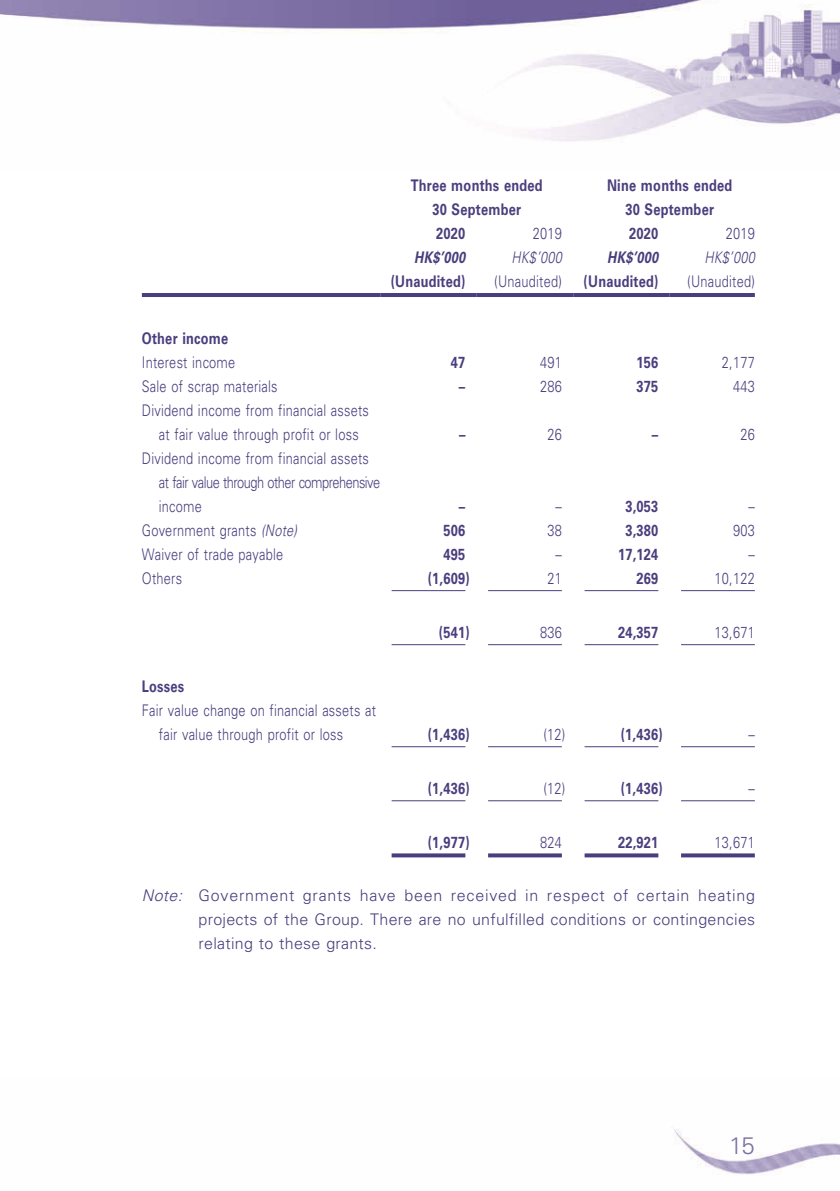
<style>
.page{position:relative;width:840px;height:1191px;background:#fff}
.page>*{position:absolute;margin:0;border:0;box-sizing:border-box;transform-origin:0 0}
.t1{font:300 24px "Univers LT Std";color:#7e72a2}
.t2{font:300 16px/24px "Univers LT Std";letter-spacing:.015em;color:#4b3e7e;scale:.8 1}
.t3{font:700 16px/24px "Univers LT Std";letter-spacing:.015em;color:#4b3e7e;text-align:center;scale:.8 1}
.t4{font:300 16px/24px "Univers LT Std";letter-spacing:.015em;color:#4b3e7e;text-align:justify}
.t5{font:italic 700 16px "Univers LT Std";letter-spacing:.015em;color:#4b3e7e;scale:.8 1}
.t6{font:italic 300 16px "Univers LT Std";letter-spacing:.015em;color:#4b3e7e;scale:.8 1}
.s1{font-style:italic}
</style>
<div class="page">
<img style="left:674px;top:1129px;width:165px;height:46px">
<img style="left:0;top:0;width:839px;height:142px">
<hr style="left:142px;top:293px;width:238px;height:4px;background:#4b3e7e">
<hr style="left:380px;top:293px;width:96px;height:4px;background:#4b3e7e">
<hr style="left:476px;top:293px;width:97px;height:4px;background:#4b3e7e">
<hr style="left:573px;top:293px;width:96px;height:4px;background:#4b3e7e">
<hr style="left:669px;top:293px;width:85px;height:4px;background:#4b3e7e">
<hr style="left:391px;top:590px;width:74px;height:1px;background:#4b3e7e">
<hr style="left:488px;top:590px;width:73px;height:1px;background:#4b3e7e">
<hr style="left:584px;top:590px;width:74px;height:1px;background:#4b3e7e">
<hr style="left:680px;top:590px;width:74px;height:1px;background:#4b3e7e">
<hr style="left:391px;top:644px;width:74px;height:1px;background:#4b3e7e">
<hr style="left:488px;top:644px;width:73px;height:1px;background:#4b3e7e">
<hr style="left:584px;top:644px;width:74px;height:1px;background:#4b3e7e">
<hr style="left:680px;top:644px;width:74px;height:1px;background:#4b3e7e">
<hr style="left:391px;top:746px;width:74px;height:1px;background:#4b3e7e">
<hr style="left:488px;top:746px;width:73px;height:1px;background:#4b3e7e">
<hr style="left:584px;top:746px;width:74px;height:1px;background:#4b3e7e">
<hr style="left:680px;top:746px;width:74px;height:1px;background:#4b3e7e">
<hr style="left:391px;top:800px;width:74px;height:1px;background:#4b3e7e">
<hr style="left:488px;top:800px;width:73px;height:1px;background:#4b3e7e">
<hr style="left:584px;top:800px;width:74px;height:1px;background:#4b3e7e">
<hr style="left:680px;top:800px;width:74px;height:1px;background:#4b3e7e">
<svg style="left:391px;top:853px;width:74px;height:4px"></svg>
<svg style="left:488px;top:853px;width:73px;height:4px"></svg>
<svg style="left:584px;top:853px;width:74px;height:4px"></svg>
<svg style="left:681px;top:853px;width:73px;height:4px"></svg>
<p class="t3" style="left:410px;top:174px;width:166px">Three months ended<br>30 September</p>
<p class="t3" style="left:606px;top:174px;width:158px">Nine months ended<br>30 September</p>
<p class="t3" style="left:436px;top:222px;width:38px">2020</p>
<p class="t2" style="left:532px;top:222px;width:38px">2019</p>
<p class="t3" style="left:629px;top:222px;width:38px">2020</p>
<p class="t2" style="left:725px;top:222px;width:38px">2019</p>
<p class="t5" style="left:414px;top:248px;width:65px">HK$’000</p>
<p class="t6" style="left:511px;top:248px;width:64px">HK$’000</p>
<p class="t5" style="left:607px;top:248px;width:65px">HK$’000</p>
<p class="t6" style="left:704px;top:248px;width:64px">HK$’000</p>
<p class="t3" style="left:390px;top:270px;width:95px">(Unaudited)</p>
<p class="t2" style="left:494px;top:270px;width:86px">(Unaudited)</p>
<p class="t3" style="left:583px;top:270px;width:95px">(Unaudited)</p>
<p class="t2" style="left:686px;top:270px;width:86px">(Unaudited)</p>
<p class="t3" style="left:142px;top:326px;width:109px">Other income</p>
<p class="t2" style="left:142px;top:350px;width:118px">Interest income</p>
<p class="t3" style="left:450px;top:350px;width:20px">47</p>
<p class="t2" style="left:539px;top:350px;width:29px">491</p>
<p class="t3" style="left:636px;top:350px;width:29px">156</p>
<p class="t2" style="left:721px;top:350px;width:43px">2,177</p>
<p class="t2" style="left:142px;top:374px;width:171px">Sale of scrap materials</p>
<p class="t3" style="left:458px;top:374px;width:9px">–</p>
<p class="t2" style="left:539px;top:374px;width:29px">286</p>
<p class="t3" style="left:636px;top:374px;width:29px">375</p>
<p class="t2" style="left:732px;top:374px;width:29px">443</p>
<p class="t2" style="left:142px;top:398px;width:285px;text-align:center">Dividend income from financial assets at fair value through profit or loss</p>
<p class="t3" style="left:458px;top:422px;width:10px">–</p>
<p class="t2" style="left:547px;top:422px;width:20px">26</p>
<p class="t3" style="left:651px;top:422px;width:10px">–</p>
<p class="t2" style="left:740px;top:422px;width:20px">26</p>
<p class="t2" style="left:159px;top:446px;width:278px;text-indent:-17px">Dividend income from financial assets at fair value through other comprehensive income</p>
<p class="t3" style="left:458px;top:494px;width:9px">–</p>
<p class="t2" style="left:555px;top:494px;width:10px">–</p>
<p class="t3" style="left:625px;top:494px;width:43px">3,053</p>
<p class="t2" style="left:748px;top:494px;width:10px">–</p>
<p class="t2" style="left:142px;top:518px;width:195px">Government grants <span class="s1">(Note)</span></p>
<p class="t3" style="left:443px;top:518px;width:29px">506</p>
<p class="t2" style="left:547px;top:518px;width:20px">38</p>
<p class="t3" style="left:625px;top:518px;width:43px">3,380</p>
<p class="t2" style="left:732px;top:518px;width:29px">903</p>
<p class="t2" style="left:142px;top:542px;width:178px">Waiver of trade payable</p>
<p class="t3" style="left:443px;top:542px;width:29px">495</p>
<p class="t2" style="left:555px;top:542px;width:10px">–</p>
<p class="t3" style="left:617px;top:542px;width:52px">17,124</p>
<p class="t2" style="left:748px;top:542px;width:10px">–</p>
<p class="t2" style="left:142px;top:566px;width:52px">Others</p>
<p class="t3" style="left:427px;top:566px;width:54px">(1,609)</p>
<p class="t2" style="left:547px;top:566px;width:20px">21</p>
<p class="t3" style="left:636px;top:566px;width:29px">269</p>
<p class="t2" style="left:714px;top:566px;width:52px">10,122</p>
<p class="t3" style="left:438px;top:620px;width:40px">(541)</p>
<p class="t2" style="left:539px;top:620px;width:29px">836</p>
<p class="t3" style="left:617px;top:620px;width:52px">24,357</p>
<p class="t2" style="left:714px;top:620px;width:52px">13,671</p>
<p class="t3" style="left:142px;top:674px;width:54px">Losses</p>
<p class="t2" style="left:159px;top:698px;width:273px;text-indent:-17px">Fair value change on financial assets at fair value through profit or loss</p>
<p class="t3" style="left:427px;top:722px;width:54px">(1,436)</p>
<p class="t2" style="left:543px;top:722px;width:29px">(12)</p>
<p class="t3" style="left:620px;top:722px;width:54px">(1,436)</p>
<p class="t2" style="left:748px;top:722px;width:10px">–</p>
<p class="t3" style="left:427px;top:776px;width:54px">(1,436)</p>
<p class="t2" style="left:543px;top:776px;width:29px">(12)</p>
<p class="t3" style="left:620px;top:776px;width:54px">(1,436)</p>
<p class="t2" style="left:748px;top:776px;width:10px">–</p>
<p class="t3" style="left:427px;top:830px;width:54px">(1,977)</p>
<p class="t2" style="left:539px;top:830px;width:29px">824</p>
<p class="t3" style="left:617px;top:830px;width:52px">22,921</p>
<p class="t2" style="left:714px;top:830px;width:52px">13,671</p>
<p class="t4" style="left:198px;top:883px;width:557px;text-indent:-57px"><span class="s1">Note:</span> Government grants have been received in respect of certain heating projects of the Group. There are no unfulfilled conditions or contingencies relating to these grants.</p>
<h1 class="t1" style="left:728px;top:1131px;width:27px">15</h1>
</div>
